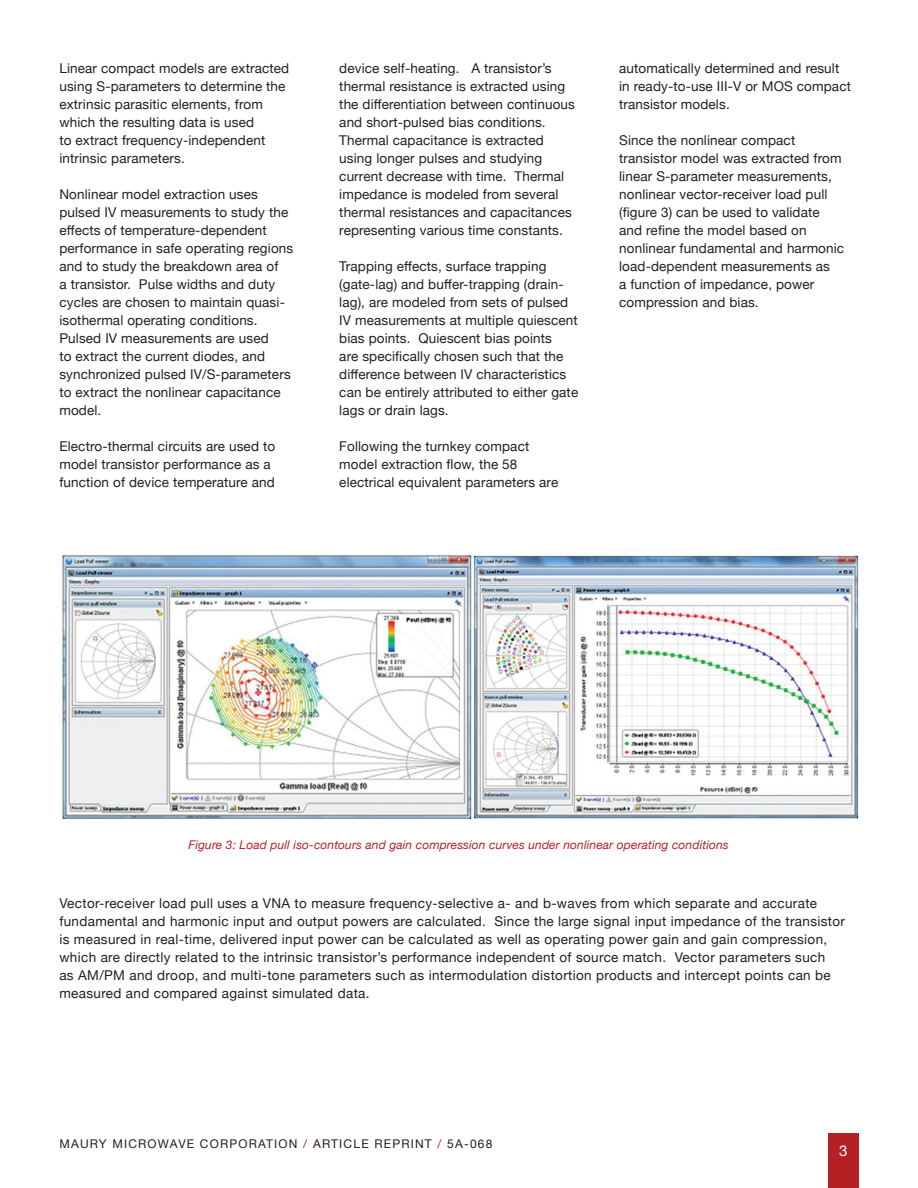
<style>
.page{position:relative;width:918px;height:1188px;background:#fff}
.page>*{position:absolute;margin:0;border:0;box-sizing:border-box;transform-origin:0 0}
.New_Body_Text{font:15px "Helvetica Neue";color:#fff}
.New_Body_Text-2{font:13.5px/18px "Helvetica Neue";letter-spacing:.01em;color:#231f20}
.New_Caption{font:italic 12px "Helvetica Neue";letter-spacing:.01em;color:#b52024}
.t1{font:12px "Helvetica Neue";letter-spacing:.1em;color:#231f20}
.s1{color:#b52024}
</style>
<div class="page">
<div style="left:828px;top:1134px;width:31px;height:54px;background:#b52024"></div>
<img style="left:62px;top:554px;width:797px;height:265px">
<p class="New_Body_Text-2" style="left:59px;top:60px;width:231px">Linear compact models are extracted using S-parameters to determine the extrinsic parasitic elements, from which the resulting data is used<br>to extract frequency-independent intrinsic parameters.</p>
<p class="New_Body_Text-2" style="left:59px;top:186px;width:235px">Nonlinear model extraction uses pulsed IV measurements to study the effects of temperature-dependent performance in safe operating regions and to study the breakdown area of<br>a transistor. Pulse widths and duty cycles are chosen to maintain quasi&shy;isothermal operating conditions.<br>Pulsed IV measurements are used<br>to extract the current diodes, and synchronized pulsed IV/S-parameters to extract the nonlinear capacitance model.</p>
<p class="New_Body_Text-2" style="left:59px;top:438px;width:217px">Electro-thermal circuits are used to model transistor performance as a function of device temperature and</p>
<p class="New_Body_Text-2" style="left:339px;top:60px;width:237px">device self-heating. A transistor’s thermal resistance is extracted using the differentiation between continuous and short-pulsed bias conditions.<br>Thermal capacitance is extracted using longer pulses and studying current decrease with time. Thermal impedance is modeled from several thermal resistances and capacitances representing various time constants.</p>
<p class="New_Body_Text-2" style="left:339px;top:258px;width:240px">Trapping effects, surface trapping (gate-lag) and buffer-trapping (drain&shy;lag), are modeled from sets of pulsed IV measurements at multiple quiescent bias points. Quiescent bias points<br>are specifically chosen such that the difference between IV characteristics can be entirely attributed to either gate lags or drain lags.</p>
<p class="New_Body_Text-2" style="left:339px;top:438px;width:220px">Following the turnkey compact model extraction flow, the 58 electrical equivalent parameters are</p>
<p class="New_Body_Text-2" style="left:619px;top:60px;width:233px">automatically determined and result in ready-to-use III-V or MOS compact transistor models.</p>
<p class="New_Body_Text-2" style="left:619px;top:132px;width:227px">Since the nonlinear compact transistor model was extracted from linear S-parameter measurements, nonlinear vector-receiver load pull (figure 3) can be used to validate and refine the model based on nonlinear fundamental and harmonic load-dependent measurements as<br>a function of impedance, power compression and bias.</p>
<p class="New_Caption" style="left:188px;top:837px;width:542px">Figure 3: Load pull iso-contours and gain compression curves under nonlinear operating conditions</p>
<p class="New_Body_Text-2" style="left:59px;top:895px;width:787px">Vector-receiver load pull uses a VNA to measure frequency-selective a- and b-waves from which separate and accurate fundamental and harmonic input and output powers are calculated. Since the large signal input impedance of the transistor is measured in real-time, delivered input power can be calculated as well as operating power gain and gain compression, which are directly related to the intrinsic transistor’s performance independent of source match. Vector parameters such<br>as AM/PM and droop, and multi-tone parameters such as intermodulation distortion products and intercept points can be measured and compared against simulated data.</p>
<p class="t1" style="left:59px;top:1135px;width:435px">MAURY MICROWAVE CORPORATION <span class="s1">/</span> ARTICLE REPRINT <span class="s1">/</span> 5A-068</p>
<p class="New_Body_Text" style="left:839px;top:1140px;width:10px">3</p>
</div>
